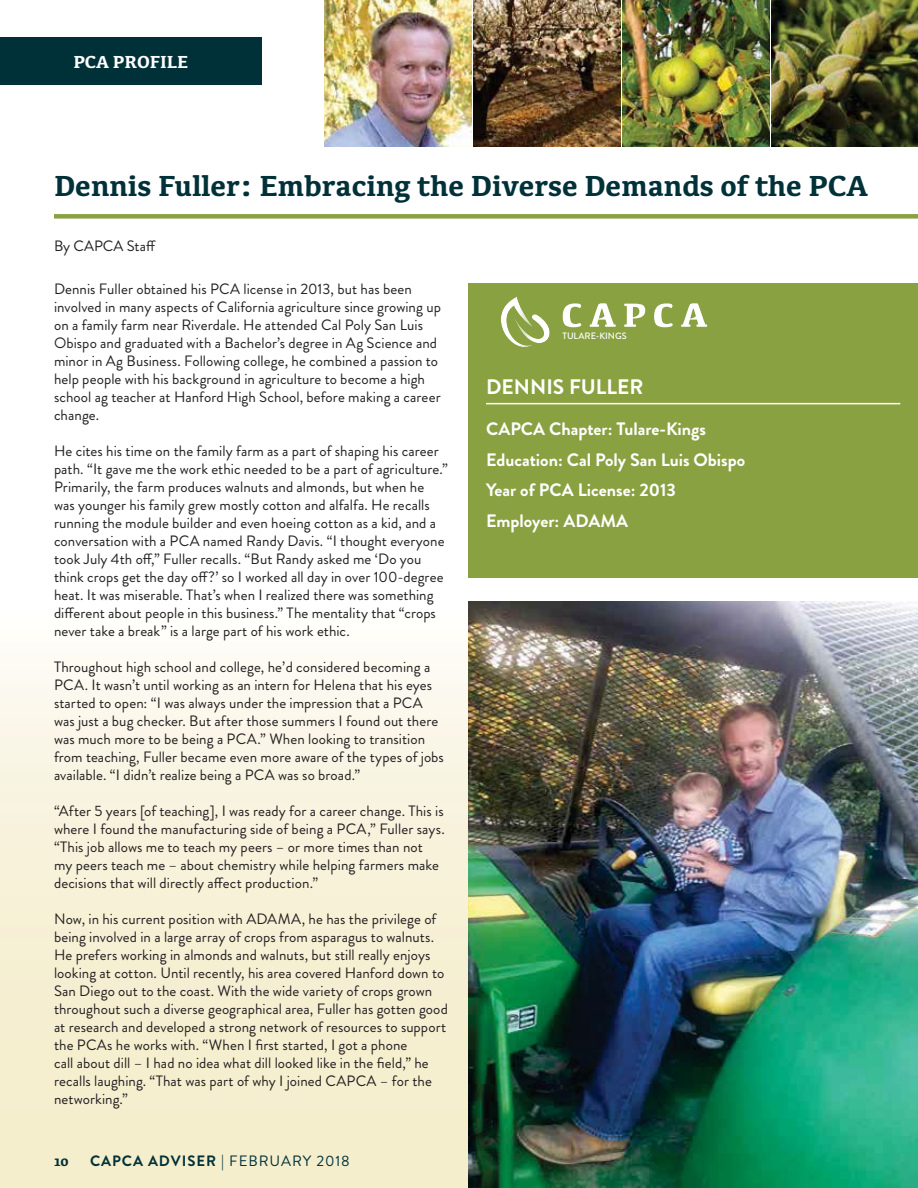
<style>
.page{position:relative;width:918px;height:1188px;background:#fff}
.page>*{position:absolute;margin:0;border:0;box-sizing:border-box;transform-origin:0 0}
.t1{font:800 30px "Kefa II Pro";color:#003139}
.t2{font:700 21px "Brandon Grotesque";color:#fff}
.t3{font:700 18px/30.6px "Brandon Grotesque";color:#fff}
.t4{font:800 18px "Kefa II Pro";color:#fff}
.t5{font:15px/18px "Brandon Grotesque";color:#231f20}
.t6{font:15px "Brandon Grotesque";letter-spacing:.06em;color:#003139}
.t7{font:800 15px "Kefa II Pro";color:#003139}
.t8{font:500 9.15px "Brandon Grotesque";color:#fff}
.s1{font-weight:700}
</style>
<div class="page">
<div style="left:0;top:601px;width:473px;height:587px;background:linear-gradient(to bottom,#fdfbf4,#f3ebc5)"></div>
<div style="left:0;top:38px;width:261px;height:47px;background:#003139"></div>
<img style="left:473px;top:0;width:147px;height:147px">
<img style="left:771px;top:0;width:147px;height:147px">
<img style="left:622px;top:0;width:147px;height:147px">
<img style="left:324px;top:0;width:147px;height:147px">
<div style="left:54px;top:214px;width:864px;height:5px;background:#8aa142"></div>
<div style="left:468px;top:283px;width:450px;height:295px;background:#8aa142"></div>
<hr style="left:486px;top:403px;width:414px;height:1px;background:#fff">
<svg style="left:563px;top:303px;width:144px;height:24px"></svg>
<img style="left:501px;top:297px;width:31px;height:50px">
<img style="left:514px;top:314px;width:36px;height:29px">
<img style="left:468px;top:601px;width:450px;height:587px">
<p class="t4" style="left:73px;top:55px;width:116px">PCA PROFILE</p>
<h1 class="t1" style="left:54px;top:175px;width:815px">Dennis Fuller: Embracing the Diverse Demands of the PCA</h1>
<p class="t5" style="left:54px;top:239px;width:103px">By CAPCA Staff</p>
<p class="t5" style="left:54px;top:282px;width:388px">Dennis Fuller obtained his PCA license in 2013, but has been involved in many aspects of California agriculture since growing up on a family farm near Riverdale. He attended Cal Poly San Luis Obispo and graduated with a Bachelor’s degree in Ag Science and minor in Ag Business. Following college, he combined a passion to help people with his background in agriculture to become a high school ag teacher at Hanford High School, before making a career change.</p>
<p class="t5" style="left:54px;top:444px;width:395px">He cites his time on the family farm as a part of shaping his career path. “It gave me the work ethic needed to be a part of agriculture.” Primarily, the farm produces walnuts and almonds, but when he was younger his family grew mostly cotton and alfalfa. He recalls running the module builder and even hoeing cotton as a kid, and a conversation with a PCA named Randy Davis. “I thought everyone took July 4th off,” Fuller recalls. “But Randy asked me ‘Do you think crops get the day off?’ so I worked all day in over 100-degree heat. It was miserable. That’s when I realized there was something different about people in this business.” The mentality that “crops never take a break” is a large part of his work ethic.</p>
<p class="t5" style="left:54px;top:660px;width:391px">Throughout high school and college, he’d considered becoming a PCA. It wasn’t until working as an intern for Helena that his eyes started to open: “I was always under the impression that a PCA was just a bug checker. But after those summers I found out there was much more to be being a PCA.” When looking to transition from teaching, Fuller became even more aware of the types of jobs available. “I didn’t realize being a PCA was so broad.”</p>
<p class="t5" style="left:54px;top:804px;width:392px">“After 5 years [of teaching], I was ready for a career change. This is where I found the manufacturing side of being a PCA,” Fuller says. “This job allows me to teach my peers – or more times than not my peers teach me – about chemistry while helping farmers make decisions that will directly affect production.”</p>
<p class="t5" style="left:54px;top:912px;width:395px">Now, in his current position with ADAMA, he has the privilege of being involved in a large array of crops from asparagus to walnuts.<br>He prefers working in almonds and walnuts, but still really enjoys looking at cotton. Until recently, his area covered Hanford down to San Diego out to the coast. With the wide variety of crops grown throughout such a diverse geographical area, Fuller has gotten good at research and developed a strong network of resources to support the PCAs he works with. “When I first started, I got a phone<br>call about dill – I had no idea what dill looked like in the field,” he recalls laughing. “That was part of why I joined CAPCA – for the networking.”</p>
<p class="t7" style="left:54px;top:1156px;width:16px">10</p>
<p class="t6" style="left:90px;top:1155px;width:261px"><span class="s1">CAPCA ADVISER</span> | FEBRUARY 2018</p>
<p class="t8" style="left:562px;top:330px;width:66px">TULARE-KINGS</p>
<h2 class="t2" style="left:486px;top:379px;width:159px">DENNIS FULLER</h2>
<p class="t3" style="left:486px;top:416px;width:260px">CAPCA Chapter: Tulare-Kings<br>Education: Cal Poly San Luis Obispo<br>Year of PCA License: 2013<br>Employer: ADAMA</p>
</div>
